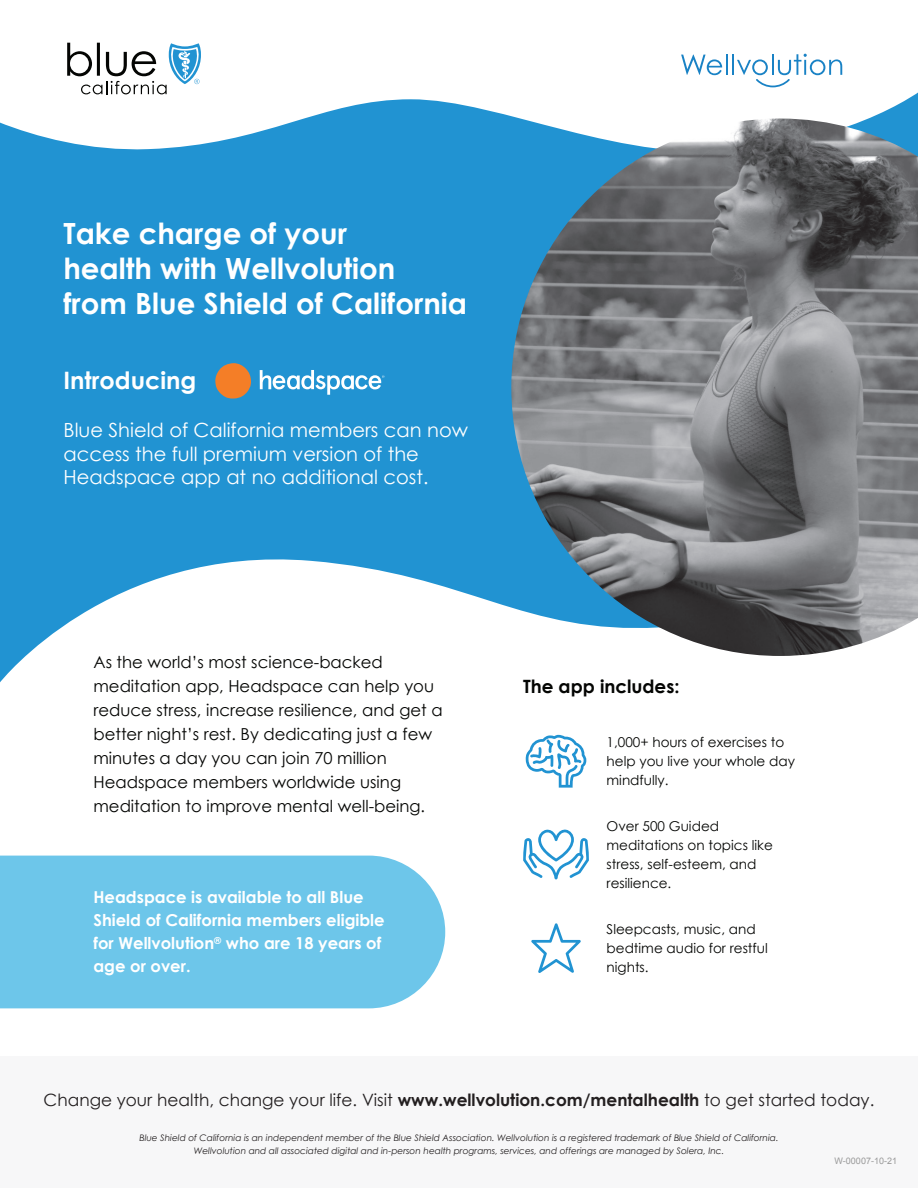
<style>
.page{position:relative;width:918px;height:1188px;background:#fff}
.page>*{position:absolute;margin:0;border:0;box-sizing:border-box;transform-origin:0 0}
.t1{font:700 29.1px/35px "Century Gothic";color:#fff}
.t2{font:700 24px "Century Gothic";color:#fff}
.t3{font:19.5px/23.4px "Century Gothic";color:#fff}
.t4{font:700 18.3px "Century Gothic";color:#040503}
.t5{font:16.95px "Century Gothic";color:#231f20}
.t6{font:16.5px/24px "Century Gothic";color:#040503}
.t7{font:700 16.35px/23px "Century Gothic";color:#fff}
.t8{font:13.5px/19px "Century Gothic";color:#040503}
.t9{font:italic 9px/13.5px "Century Gothic";color:#231f20;text-align:center}
.t10{font:9px "Arial";color:#999}
.s1{font-weight:700}
</style>
<div class="page">
<div style="left:0;top:0;width:918px;height:784px;background:#2193d2"></div>
<div style="left:0;top:559px;width:918px;height:450px;background:#fff"></div>
<svg style="left:0;top:0;width:918px;height:150px;background:#e5f2f9"></svg>
<div style="left:0;top:1056px;width:918px;height:131px;background:#f7f7f8"></div>
<img style="left:511px;top:119px;width:407px;height:537px">
<svg style="left:215px;top:363px;width:36px;height:36px"></svg>
<svg style="left:260px;top:370px;width:125px;height:25px"></svg>
<div style="left:0;top:856px;width:445px;height:152px;background:#6dc6ea"></div>
<svg style="left:681px;top:55px;width:41px;height:20px"></svg>
<hr style="left:726px;top:54px;width:2px;height:21px;background:#1982c5">
<hr style="left:732px;top:54px;width:2px;height:21px;background:#1982c5">
<svg style="left:737px;top:54px;width:105px;height:33px;background:#daebf5"></svg>
<svg style="left:67px;top:43px;width:135px;height:51px;background:#c2ced4"></svg>
<svg style="left:526px;top:735px;width:60px;height:53px"></svg>
<svg style="left:523px;top:829px;width:67px;height:50px"></svg>
<svg style="left:531px;top:923px;width:50px;height:50px"></svg>
<h1 class="t1" style="left:63px;top:215px;width:405px">Take charge of your<br>health with Wellvolution<br>from Blue Shield of California</h1>
<h2 class="t2" style="left:63px;top:362px;width:134px">Introducing</h2>
<p class="t3" style="left:63px;top:418px;width:406px">Blue Shield of California members can now access the full premium version of the<br>Headspace app at no additional cost.</p>
<p class="t6" style="left:93px;top:650px;width:351px">As the world’s most science-backed meditation app, Headspace can help you reduce stress, increase resilience, and get a better night’s rest. By dedicating just a few minutes a day you can join 70 million Headspace members worldwide using meditation to improve mental well-being.</p>
<p class="t7" style="left:93px;top:885px;width:293px">Headspace is available to all Blue<br>Shield of California members eligible for Wellvolution<sup>®</sup> who are 18 years of age or over.</p>
<p class="t4" style="left:523px;top:672px;width:158px">The app includes:</p>
<p class="t8" style="left:607px;top:732px;width:190px">1,000+ hours of exercises to help you live your whole day mindfully.</p>
<p class="t8" style="left:607px;top:817px;width:168px">Over 500 Guided meditations on topics like stress, self-esteem, and resilience.</p>
<p class="t8" style="left:607px;top:920px;width:163px">Sleepcasts, music, and bedtime audio for restful nights.</p>
<p class="t5" style="left:44px;top:1089px;width:832px">Change your health, change your life. Visit <span class="s1">www.wellvolution.com/mentalhealth</span> to get started today.</p>
<p class="t9" style="left:140px;top:1131px;width:641px">Blue Shield of California is an independent member of the Blue Shield Association. Wellvolution is a registered trademark of Blue Shield of California.<br>Wellvolution and all associated digital and in-person health programs, services, and offerings are managed by Solera, Inc.</p>
<p class="t10" style="left:834px;top:1155px;width:64px">W-00007-10-21</p>
</div>
